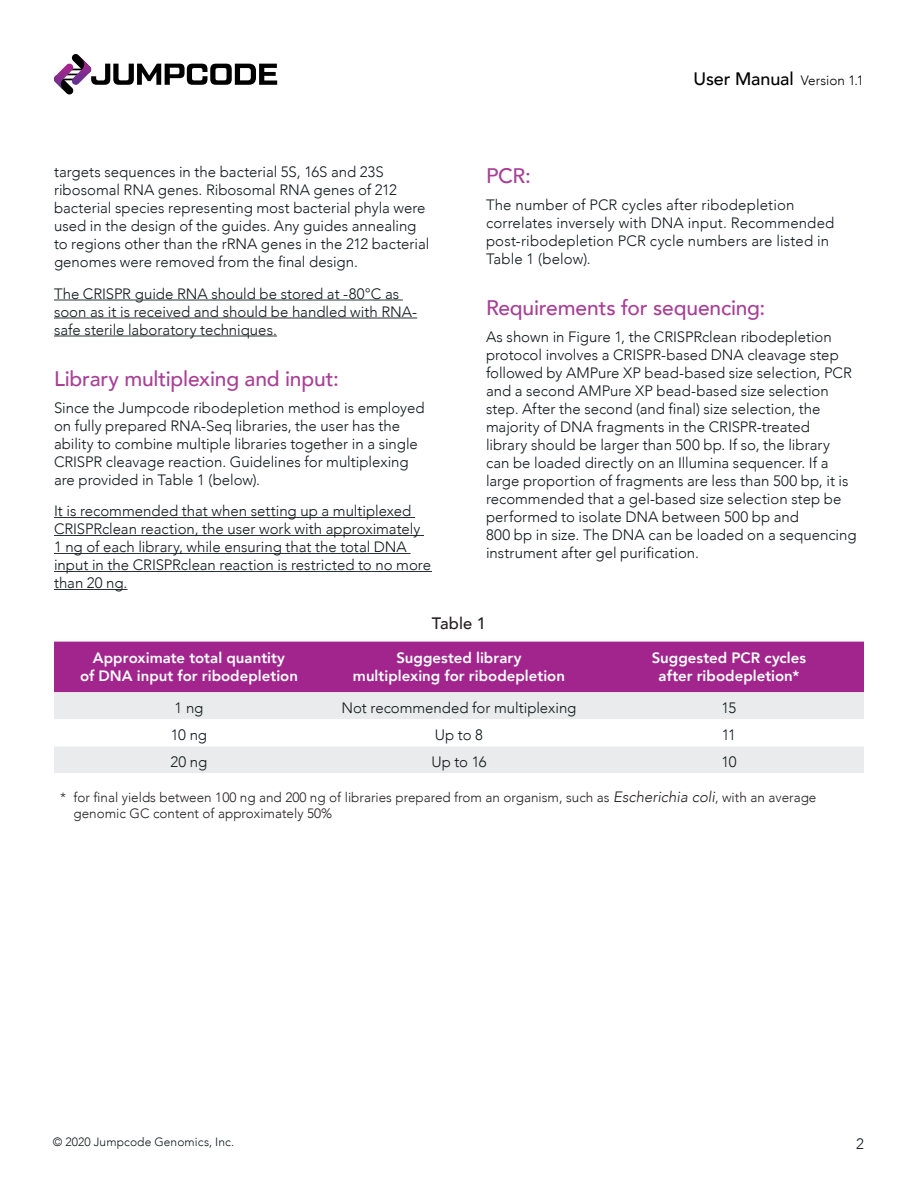
<style>
.page{position:relative;width:918px;height:1188px;background:#fff}
.page>*{position:absolute;margin:0;border:0;box-sizing:border-box;transform-origin:0 0}
.t1{font:500 21px "Avenir";letter-spacing:-.01em;color:#a83f95}
.t2{font:500 18px "Avenir";letter-spacing:-.01em;color:#000001}
.t3{font:500 16.5px "Avenir";letter-spacing:.005em;color:#231f20}
.t4{font:300 15px/18px "Avenir";color:#10191c}
.t5{font:800 15px/18px "Avenir";color:#fff;text-align:center}
.t6{font:300 13.5px/16.2px "Avenir";color:#231f20}
.t7{font:300 12px "Avenir";letter-spacing:.01em;color:#10191c}
.s1{font-weight:300;font-size:13.5px}
.s2{font-style:italic;font-size:15px}
</style>
<div class="page">
<svg style="left:54px;top:54px;width:223px;height:40px"></svg>
<hr style="left:54px;top:300px;width:349px;height:1px;background:#293234">
<hr style="left:54px;top:318px;width:363px;height:1px;background:#293234">
<hr style="left:54px;top:336px;width:223px;height:1px;background:#293234">
<hr style="left:54px;top:517px;width:361px;height:1px;background:#293234">
<hr style="left:54px;top:535px;width:370px;height:1px;background:#293234">
<hr style="left:54px;top:553px;width:356px;height:1px;background:#293234">
<hr style="left:54px;top:571px;width:378px;height:1px;background:#293234">
<hr style="left:54px;top:589px;width:73px;height:1px;background:#293234">
<div style="left:54px;top:642px;width:810px;height:50px;background:#a1258d"></div>
<div style="left:54px;top:692px;width:810px;height:27px;background:#e9ebec"></div>
<div style="left:54px;top:746px;width:810px;height:27px;background:#e9ebec"></div>
<p class="t4" style="left:54px;top:163px;width:377px">targets sequences in the bacterial 5S, 16S and 23S ribosomal RNA genes. Ribosomal RNA genes of 212 bacterial species representing most bacterial phyla were used in the design of the guides. Any guides annealing to regions other than the rRNA genes in the 212 bacterial genomes were removed from the final design.</p>
<p class="t4" style="left:54px;top:284px;width:365px">The CRISPR guide RNA should be stored at -80°C as soon as it is received and should be handled with RNA&shy;safe sterile laboratory techniques.</p>
<h1 class="t1" style="left:54px;top:360px;width:286px">Library multiplexing and input:</h1>
<p class="t4" style="left:54px;top:398px;width:372px">Since the Jumpcode ribodepletion method is employed on fully prepared RNA-Seq libraries, the user has the ability to combine multiple libraries together in a single CRISPR cleavage reaction. Guidelines for multiplexing are provided in Table 1 (below).</p>
<p class="t4" style="left:54px;top:502px;width:379px">It is recommended that when setting up a multiplexed CRISPRclean reaction, the user work with approximately 1 ng of each library, while ensuring that the total DNA input in the CRISPRclean reaction is restricted to no more than 20 ng.</p>
<p class="t2" style="left:694px;top:63px;width:172px">User Manual <span class="s1">Version 1.1</span></p>
<h1 class="t1" style="left:486px;top:158px;width:46px">PCR:</h1>
<p class="t4" style="left:486px;top:196px;width:350px">The number of PCR cycles after ribodepletion correlates inversely with DNA input. Recommended post-ribodepletion PCR cycle numbers are listed in Table 1 (below).</p>
<h1 class="t1" style="left:486px;top:290px;width:281px">Requirements for sequencing:</h1>
<p class="t4" style="left:486px;top:328px;width:372px">As shown in Figure 1, the CRISPRclean ribodepletion protocol involves a CRISPR-based DNA cleavage step followed by AMPure XP bead-based size selection, PCR and a second AMPure XP bead-based size selection step. After the second (and final) size selection, the majority of DNA fragments in the CRISPR-treated<br>library should be larger than 500 bp. If so, the library can be loaded directly on an Illumina sequencer. If a large proportion of fragments are less than 500 bp, it is recommended that a gel-based size selection step be performed to isolate DNA between 500 bp and<br>800 bp in size. The DNA can be loaded on a sequencing instrument after gel purification.</p>
<p class="t3" style="left:432px;top:609px;width:56px">Table 1</p>
<p class="t5" style="left:80px;top:648px;width:220px">Approximate total quantity<br>of DNA input for ribodepletion</p>
<p class="t5" style="left:353px;top:648px;width:214px">Suggested library multiplexing for ribodepletion</p>
<p class="t5" style="left:652px;top:648px;width:156px">Suggested PCR cycles after ribodepletion*</p>
<p class="t4" style="left:175px;top:699px;width:30px">1 ng</p>
<p class="t4" style="left:342px;top:699px;width:236px">Not recommended for multiplexing</p>
<p class="t4" style="left:722px;top:699px;width:16px">15</p>
<p class="t4" style="left:171px;top:726px;width:38px">10 ng</p>
<p class="t4" style="left:435px;top:726px;width:50px">Up to 8</p>
<p class="t4" style="left:722px;top:726px;width:16px">11</p>
<p class="t4" style="left:171px;top:753px;width:38px">20 ng</p>
<p class="t4" style="left:431px;top:753px;width:57px">Up to 16</p>
<p class="t4" style="left:721px;top:753px;width:17px">10</p>
<p class="t6" style="left:73px;top:789px;width:744px;text-indent:-13px">* for final yields between 100 ng and 200 ng of libraries prepared from an organism, such as <span class="s2">Escherichia coli</span>, with an average genomic GC content of approximately 50%</p>
<p class="t7" style="left:53px;top:1134px;width:183px">© 2020 Jumpcode Genomics, Inc.</p>
<p class="t4" style="left:856px;top:1135px;width:9px">2</p>
</div>
